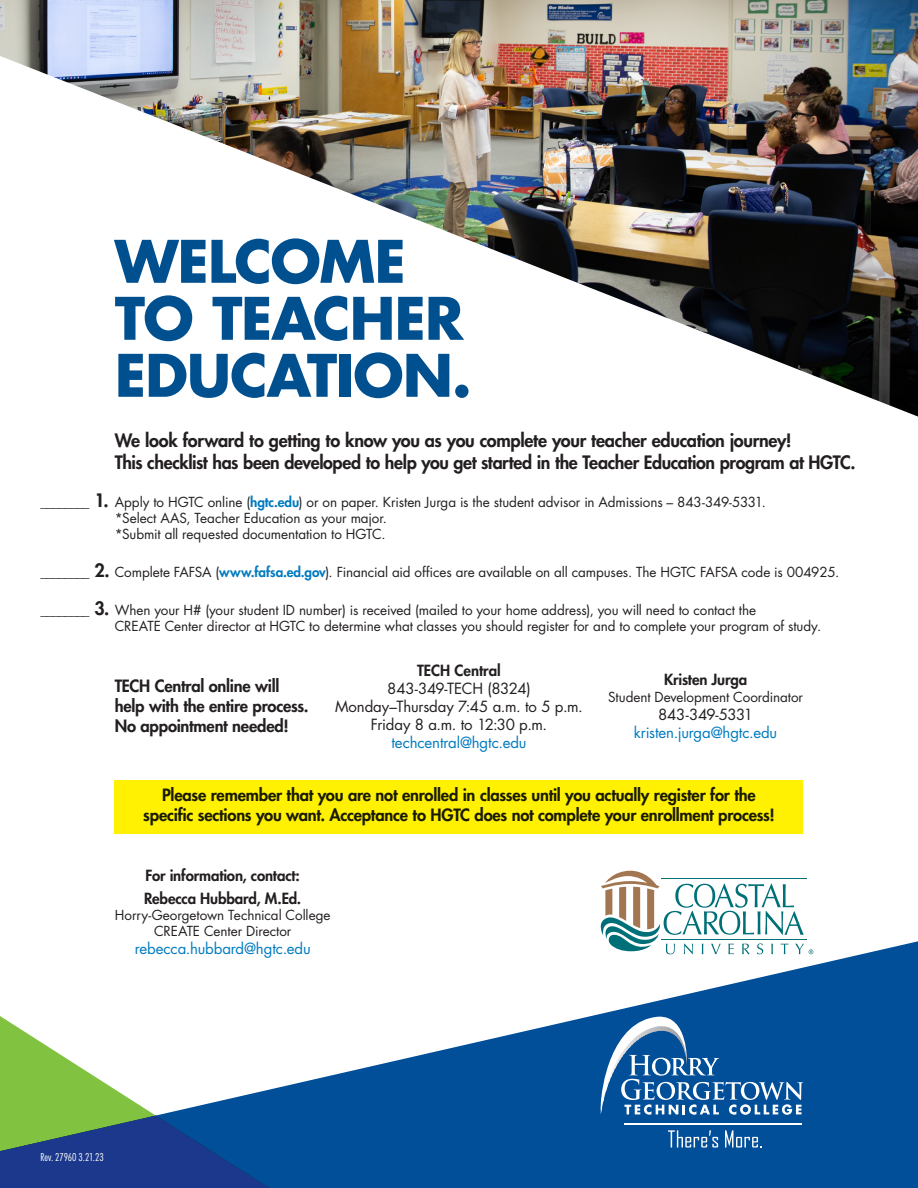
<style>
.page{position:relative;width:918px;height:1188px;background:#fff}
.page>*{position:absolute;margin:0;border:0;box-sizing:border-box;transform-origin:0 0}
.t1{font:700 57px/57px "Futura Std";letter-spacing:-.02em;color:#005090}
.t2{font:800 18px/21.6px "Futura Std";letter-spacing:-.02em;color:#231f20}
.t3{font:800 16.5px/19.8px "Futura Std";letter-spacing:-.015em;color:#191a00;text-align:center}
.t4{font:800 16.5px/19.8px "Futura Std";letter-spacing:-.01em;color:#231f20}
.t5{font:15px/18px "Futura Std";letter-spacing:-.015em;color:#231f20;text-align:center}
.t6{font:800 15px/22.5px "Futura Std";letter-spacing:-.01em;color:#231f20}
.t7{font:15px "Futura Std";letter-spacing:-.01em;color:#007bc0}
.t8{font:15px "Futura Std";letter-spacing:-.04em;color:#231f20}
.t9{font:13.5px/16.2px "Futura Std";letter-spacing:-.005em;color:#231f20}
.t10{font:300 condensed 10.5px "Futura Std";letter-spacing:-.01em;color:#fff}
.s1{font-weight:800;font-size:18px}
.s2{font-weight:800;color:#007bc0}
</style>
<div class="page">
<svg style="left:290px;top:941px;width:628px;height:247px;fill:#014e99"></svg>
<svg style="left:0;top:1016px;width:290px;height:172px"></svg>
<svg style="left:0;top:1116px;width:269px;height:72px;background:#234f83"></svg>
<svg style="left:601px;top:1017px;width:202px;height:98px;background:#2f6eab"></svg>
<hr style="left:624px;top:1124px;width:178px;height:1px;background:#fff">
<svg style="left:668px;top:1130px;width:50px;height:18px"></svg>
<svg style="left:725px;top:1130px;width:37px;height:18px"></svg>
<svg style="left:601px;top:871px;width:212px;height:83px"></svg>
<img style="left:0;top:0;width:918px;height:417px">
<div style="left:115px;top:780px;width:688px;height:54px;background:#fff101"></div>
<h1 class="t1" style="left:115px;top:232px;width:358px">WELCOME<br>TO TEACHER<br>EDUCATION.</h1>
<h2 class="t2" style="left:115px;top:430px;width:742px">We look forward to getting to know you as you complete your teacher education journey!<br>This checklist has been developed to help you get started in the Teacher Education program at HGTC.</h2>
<p class="t9" style="left:115px;top:494px;width:653px;text-indent:-74px">________ <span class="s1">1.</span> Apply to HGTC online (<span class="s2">hgtc.edu</span>) or on paper. Kristen Jurga is the student advisor in Admissions – 843-349-5331. *Select AAS, Teacher Education as your major.<br>*Submit all requested documentation to HGTC.</p>
<p class="t9" style="left:40px;top:564px;width:800px">________ <span class="s1">2.</span> Complete FAFSA (<span class="s2">www.fafsa.ed.gov</span>). Financial aid offices are available on all campuses. The HGTC FAFSA code is 004925.</p>
<p class="t9" style="left:115px;top:602px;width:708px;text-indent:-74px">________ <span class="s1">3.</span> When your H# (your student ID number) is received (mailed to your home address), you will need to contact the<br>CREATE Center director at HGTC to determine what classes you should register for and to complete your program of study.</p>
<p class="t4" style="left:115px;top:676px;width:195px">TECH Central online will help with the entire process.<br>No appointment needed!</p>
<p class="t6" style="left:417px;top:659px;width:85px">TECH Central</p>
<p class="t5" style="left:335px;top:679px;width:249px">843-349-TECH (8324)<br>Monday–Thursday 7:45 a.m. to 5 p.m.<br>Friday 8 a.m. to 12:30 p.m.</p>
<p class="t7" style="left:391px;top:732px;width:137px">techcentral@hgtc.edu</p>
<p class="t6" style="left:664px;top:669px;width:85px">Kristen Jurga</p>
<p class="t9" style="left:608px;top:689px;width:197px">Student Development Coordinator</p>
<p class="t8" style="left:658px;top:705px;width:96px">843-349-5331</p>
<p class="t7" style="left:634px;top:723px;width:145px">kristen.jurga@hgtc.edu</p>
<p class="t3" style="left:143px;top:785px;width:633px">Please remember that you are not enrolled in classes until you actually register for the specific sections you want. Acceptance to HGTC does not complete your enrollment process!</p>
<p class="t6" style="left:144px;top:865px;width:159px">For information, contact:<br>Rebecca Hubbard, M.Ed.</p>
<p class="t9" style="left:115px;top:907px;width:217px;text-align:center">Horry-Georgetown Technical College<br>CREATE Center Director</p>
<p class="t7" style="left:135px;top:939px;width:178px">rebecca.hubbard@hgtc.edu</p>
<p class="t10" style="left:40px;top:1151px;width:65px">Rev. 27960 3.21.23</p>
</div>
